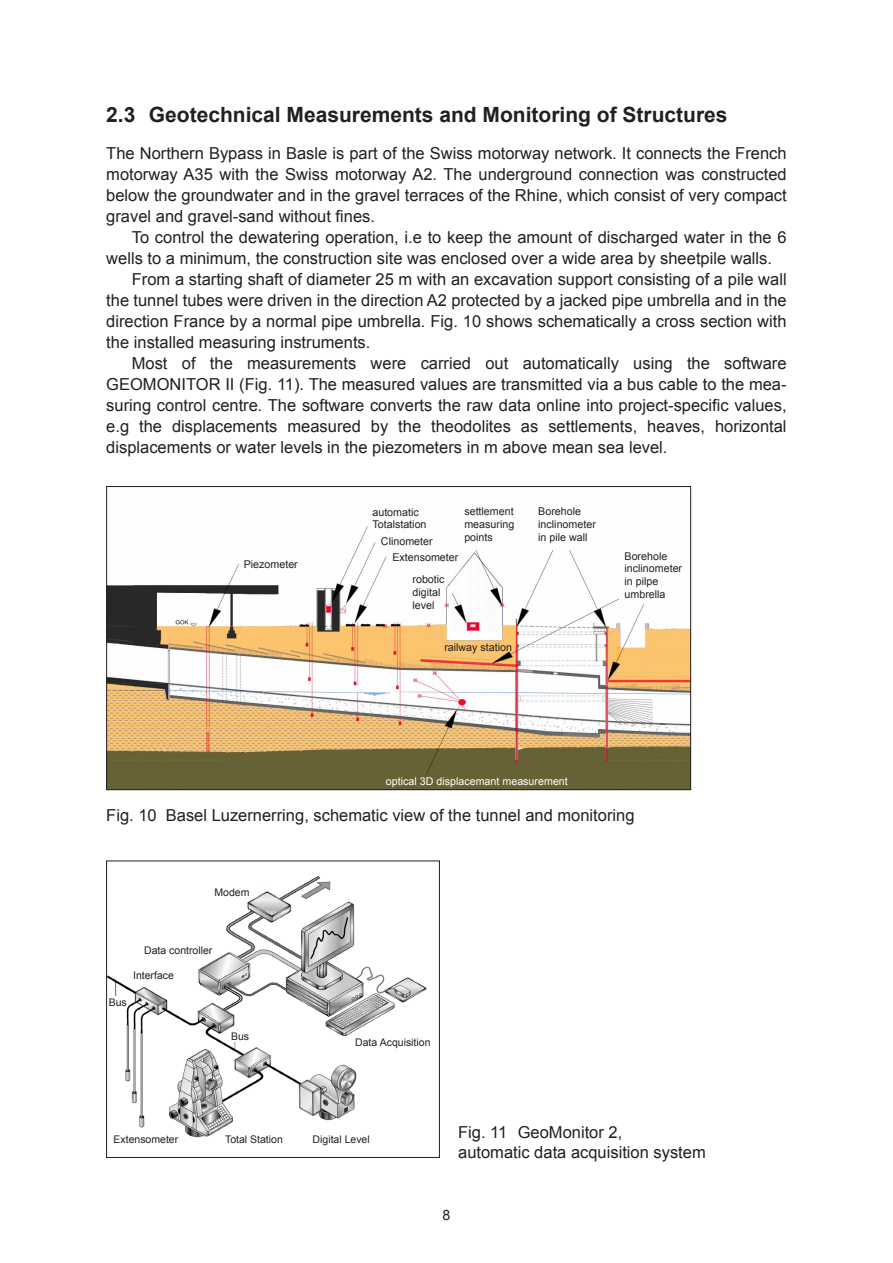
<style>
.page{position:relative;width:893px;height:1263px;background:#fff}
.page>*{position:absolute;margin:0;border:0;box-sizing:border-box;transform-origin:0 0}
.t1{font:700 21px "Arial";color:#231f20}
.t2{font:16.5px/21px "Arial";color:#231f20;text-align:justify}
.t3{font:14.25px "Arial";color:#231f20}
.t4{font:10.65px/12.8px "Arial";color:#231f20}
.t5{font:10.65px "Arial";color:#fff}
.t6{font:10.5px "Arial";color:#231f20}
</style>
<div class="page">
<img style="left:108px;top:526px;width:581px;height:262px">
<img style="left:108px;top:876px;width:319px;height:262px">
<div style="left:106px;top:861px;width:334px;height:297px;border:1px solid #231f20"></div>
<p class="t1" style="left:106px;top:100px;width:623px">2.3 Geotechnical Measurements and Monitoring of Structures</p>
<p class="t2" style="left:106px;top:143px;width:682px">The Northern Bypass in Basle is part of the Swiss motorway network. It connects the French motorway A35 with the Swiss motorway A2. The underground connection was constructed below the groundwater and in the gravel terraces of the Rhine, which consist of very compact gravel and gravel-sand without fines.</p>
<p class="t2" style="left:132px;top:227px;width:656px">To control the dewatering operation, i.e to keep the amount of discharged water in the 6</p>
<p class="t2" style="left:106px;top:248px;width:667px">wells to a minimum, the construction site was enclosed over a wide area by sheetpile walls.</p>
<p class="t2" style="left:132px;top:269px;width:656px">From a starting shaft of diameter 25 m with an excavation support consisting of a pile wall</p>
<p class="t2" style="left:106px;top:290px;width:682px">the tunnel tubes were driven in the direction A2 protected by a jacked pipe umbrella and in the</p>
<p class="t2" style="left:106px;top:311px;width:682px">direction France by a normal pipe umbrella. Fig. 10 shows schematically a cross section with</p>
<p class="t2" style="left:106px;top:332px;width:266px">the installed measuring instruments.</p>
<p class="t2" style="left:132px;top:353px;width:656px">Most of the measurements were carried out automatically using the software</p>
<p class="t2" style="left:106px;top:374px;width:682px">GEOMONITOR II (Fig. 11). The measured values are transmitted via a bus cable to the mea-</p>
<p class="t2" style="left:106px;top:395px;width:682px">suring control centre. The software converts the raw data online into project-specific values,</p>
<p class="t2" style="left:106px;top:416px;width:682px">e.g the displacements measured by the theodolites as settlements, heaves, horizontal</p>
<p class="t2" style="left:106px;top:437px;width:563px">displacements or water levels in the piezometers in m above mean sea level.</p>
<p class="t4" style="left:244px;top:557px;width:56px">Piezometer</p>
<p class="t4" style="left:464px;top:505px;width:51px;text-align:justify">settlement measuring points</p>
<p class="t4" style="left:538px;top:505px;width:59px">Borehole inclinometer in pile wall</p>
<p class="t4" style="left:372px;top:506px;width:56px">automatic<br>Totalstation</p>
<p class="t4" style="left:392px;top:533px;width:67px;line-height:16px;text-indent:-11px">Clinometer<br>Extensometer</p>
<p class="t4" style="left:412px;top:573px;width:34px">robotic digital level</p>
<p class="t4" style="left:444px;top:641px;width:69px">railway station</p>
<p class="t4" style="left:624px;top:549px;width:59px">Borehole inclinometer in pilpe umbrella</p>
<p class="t5" style="left:386px;top:774px;width:183px">optical 3D displacemant measurement</p>
<p class="t2" style="left:106px;top:805px;width:530px">Fig. 10 Basel Luzernerring, schematic view of the tunnel and monitoring</p>
<p class="t6" style="left:214px;top:885px;width:37px">Modem</p>
<p class="t6" style="left:144px;top:943px;width:70px">Data controller</p>
<p class="t6" style="left:133px;top:969px;width:42px">Interface</p>
<p class="t6" style="left:109px;top:995px;width:20px">Bus</p>
<p class="t6" style="left:231px;top:1029px;width:20px">Bus</p>
<p class="t6" style="left:355px;top:1035px;width:77px">Data Acquisition</p>
<p class="t6" style="left:114px;top:1133px;width:66px">Extensometer</p>
<p class="t6" style="left:225px;top:1133px;width:59px">Total Station</p>
<p class="t6" style="left:313px;top:1133px;width:59px">Digital Level</p>
<p class="t2" style="left:458px;top:1123px;width:249px;line-height:19.5px">Fig. 11 GeoMonitor 2,<br>automatic data acquisition system</p>
<p class="t3" style="left:442px;top:1205px;width:9px">8</p>
</div>
